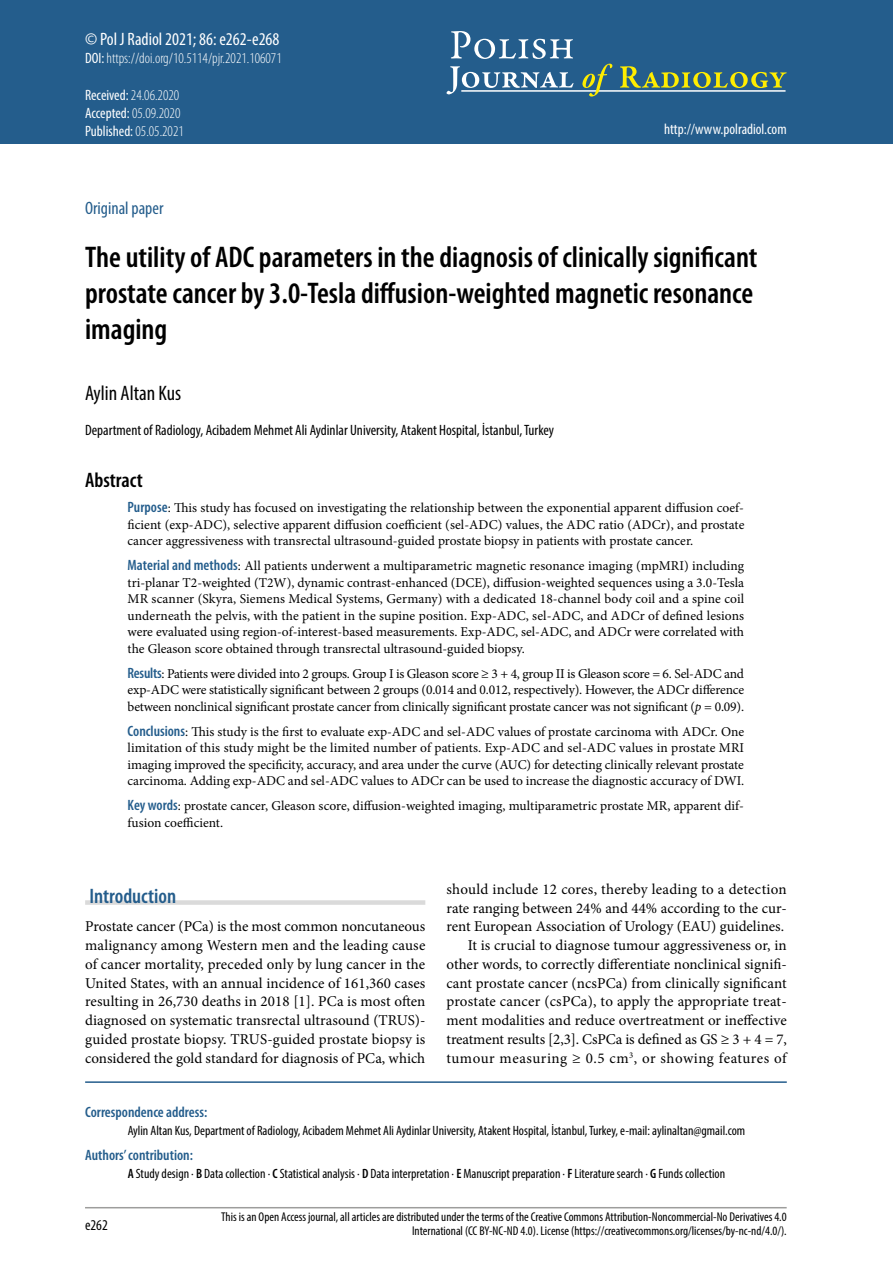
<style>
.page{position:relative;width:893px;height:1263px;background:#fff}
.page>*{position:absolute;margin:0;border:0;box-sizing:border-box;transform-origin:0 0}
.t1{font:600 condensed 30px/36px "Myriad Pro";color:#000}
.t2{font:condensed 21px "Myriad Pro";color:#000}
.t3{font:600 condensed 21px "Myriad Pro";color:#245d8c}
.t4{font:600 condensed 21px "Myriad Pro";color:#000}
.t5{font:condensed 18px "Myriad Pro";color:#fff}
.t6{font:condensed 18px "Myriad Pro";color:#245d8c}
.t7{font:15px/18.8px "Minion Pro";letter-spacing:.005em;color:#000;text-align:justify}
.t8{font:300 condensed 15px/18px "Myriad Pro";color:#fff}
.t9{font:condensed 15px "Myriad Pro";color:#000}
.t10{font:600 condensed 15px "Myriad Pro";color:#245d8c}
.t11{font:condensed 15px "Myriad Pro";color:#fff}
.t12{font:13.5px/16.5px "Minion Pro";letter-spacing:-.005em;color:#000;text-align:justify}
.t13{font:condensed 13.5px "Myriad Pro";color:#000}
.t14{font:condensed 12.75px/14.2px "Myriad Pro";color:#000;text-align:right}
.s1{font-weight:400}
.s2{font-family:"Myriad Pro";font-weight:600;font-stretch:condensed;font-size:15px;color:#245d8c}
.s3{font-style:italic}
.s4{font-weight:600}
</style>
<div class="page">
<hr style="left:85px;top:1207px;width:702px;height:1px;background:#9d9d9c">
<div style="left:0;top:0;width:893px;height:144px;background:#245d8c"></div>
<svg style="left:451px;top:31px;width:122px;height:28px"></svg>
<svg style="left:446px;top:66px;width:127px;height:28px"></svg>
<hr style="left:461px;top:90px;width:324px;height:2px;background:#fff">
<svg style="left:582px;top:64px;width:30px;height:33px"></svg>
<svg style="left:620px;top:66px;width:167px;height:22px"></svg>
<hr style="left:85px;top:1081px;width:702px;height:2px;background:#245d8c">
<div style="left:85px;top:900px;width:340px;height:5px;background:#dadada"></div>
<h3 class="t5" style="left:85px;top:28px;width:196px">© Pol J Radiol 2021; 86: e262-e268</h3>
<p class="t8" style="left:85px;top:48px;width:198px"><span class="s1">DOI:</span> https://doi.org/10.5114/pjr.2021.106071</p>
<p class="t8" style="left:85px;top:86px;width:100px"><span class="s1">Received:</span> 24.06.2020<br><span class="s1">Accepted:</span> 05.09.2020<br><span class="s1">Published:</span> 05.05.2021</p>
<p class="t11" style="left:664px;top:120px;width:124px">http://www.polradiol.com</p>
<h3 class="t6" style="left:85px;top:197px;width:80px">Original paper</h3>
<h1 class="t1" style="left:85px;top:238px;width:674px">The utility of ADC parameters in the diagnosis of clinically significant prostate cancer by 3.0-Tesla diffusion-weighted magnetic resonance imaging</h1>
<h2 class="t2" style="left:85px;top:380px;width:98px">Aylin Altan Kus</h2>
<p class="t9" style="left:85px;top:421px;width:470px">Department of Radiology, Acibadem Mehmet Ali Aydinlar University, Atakent Hospital, İstanbul, Turkey</p>
<h2 class="t4" style="left:85px;top:467px;width:59px">Abstract</h2>
<p class="t12" style="left:128px;top:500px;width:618px"><span class="s2">Purpose</span>: This study has focused on investigating the relationship between the exponential apparent diffusion coef&shy;ficient (exp-ADC), selective apparent diffusion coefficient (sel-ADC) values, the ADC ratio (ADCr), and prostate cancer aggressiveness with transrectal ultrasound-guided prostate biopsy in patients with prostate cancer.</p>
<p class="t12" style="left:128px;top:558px;width:618px"><span class="s2">Material and methods</span>: All patients underwent a multiparametric magnetic resonance imaging (mpMRI) including tri-planar T2-weighted (T2W), dynamic contrast-enhanced (DCE), diffusion-weighted sequences using a 3.0-Tesla MR scanner (Skyra, Siemens Medical Systems, Germany) with a dedicated 18-channel body coil and a spine coil underneath the pelvis, with the patient in the supine position. Exp-ADC, sel-ADC, and ADCr of defined lesions were evaluated using region-of-interest-based measurements. Exp-ADC, sel-ADC, and ADCr were correlated with the Gleason score obtained through transrectal ultrasound-guided biopsy.</p>
<p class="t12" style="left:128px;top:665px;width:618px"><span class="s2">Results</span>: Patients were divided into 2 groups. Group I is Gleason score ≥ 3 + 4, group II is Gleason score = 6. Sel-ADC and exp-ADC were statistically significant between 2 groups (0.014 and 0.012, respectively). However, the ADCr difference between nonclinical significant prostate cancer from clinically significant prostate cancer was not significant (<span class="s3">p</span> = 0.09).</p>
<p class="t12" style="left:128px;top:723px;width:618px"><span class="s2">Conclusions</span>: This study is the first to evaluate exp-ADC and sel-ADC values of prostate carcinoma with ADCr. One limitation of this study might be the limited number of patients. Exp-ADC and sel-ADC values in prostate MRI imaging improved the specificity, accuracy, and area under the curve (AUC) for detecting clinically relevant prostate carcinoma. Adding exp-ADC and sel-ADC values to ADCr can be used to increase the diagnostic accuracy of DWI.</p>
<p class="t12" style="left:128px;top:798px;width:618px"><span class="s2">Key words</span>: prostate cancer, Gleason score, diffusion-weighted imaging, multiparametric prostate MR, apparent dif&shy;fusion coefficient.</p>
<h2 class="t3" style="left:89px;top:883px;width:88px">Introduction</h2>
<p class="t7" style="left:85px;top:917px;width:342px">Prostate cancer (PCa) is the most common noncutaneous malignancy among Western men and the leading cause of cancer mortality, preceded only by lung cancer in the United States, with an annual incidence of 161,360 cases resulting in 26,730 deaths in 2018 [1]. PCa is most often diagnosed on systematic transrectal ultrasound (TRUS)- guided prostate biopsy. TRUS-guided prostate biopsy is considered the gold standard for diagnosis of PCa, which</p>
<p class="t7" style="left:446px;top:880px;width:342px;text-align:right">should include 12 cores, thereby leading to a detection rate ranging between 24% and 44% according to the cur&shy;rent European Association of Urology (EAU) guidelines.<br>It is crucial to diagnose tumour aggressiveness or, in other words, to correctly differentiate nonclinical signifi&shy;cant prostate cancer (ncsPCa) from clinically significant prostate cancer (csPCa), to apply the appropriate treat&shy;ment modalities and reduce overtreatment or ineffective treatment results [2,3]. CsPCa is defined as GS ≥ 3 + 4 = 7, tumour measuring ≥ 0.5 cm<sup>3</sup>, or showing features of</p>
<p class="t10" style="left:85px;top:1103px;width:124px">Correspondence address:</p>
<p class="t13" style="left:128px;top:1122px;width:619px">Aylin Altan Kus, Department of Radiology, Acibadem Mehmet Ali Aydinlar University, Atakent Hospital, İstanbul, Turkey, e-mail: aylinaltan@gmail.com</p>
<p class="t10" style="left:85px;top:1146px;width:109px">Authors’ contribution:</p>
<p class="t13" style="left:128px;top:1165px;width:599px"><span class="s4">A</span> Study design ∙ <span class="s4">B</span> Data collection ∙ <span class="s4">C</span> Statistical analysis ∙ <span class="s4">D</span> Data interpretation ∙ <span class="s4">E</span> Manuscript preparation ∙ <span class="s4">F</span> Literature search ∙ <span class="s4">G</span> Funds collection</p>
<p class="t9" style="left:85px;top:1216px;width:24px">e262</p>
<p class="t14" style="left:221px;top:1209px;width:567px">This is an Open Access journal, all articles are distributed under the terms of the Creative Commons Attribution-Noncommercial-No Derivatives 4.0<br>International (CC BY-NC-ND 4.0). License (https://creativecommons.org/licenses/by-nc-nd/4.0/).</p>
</div>
